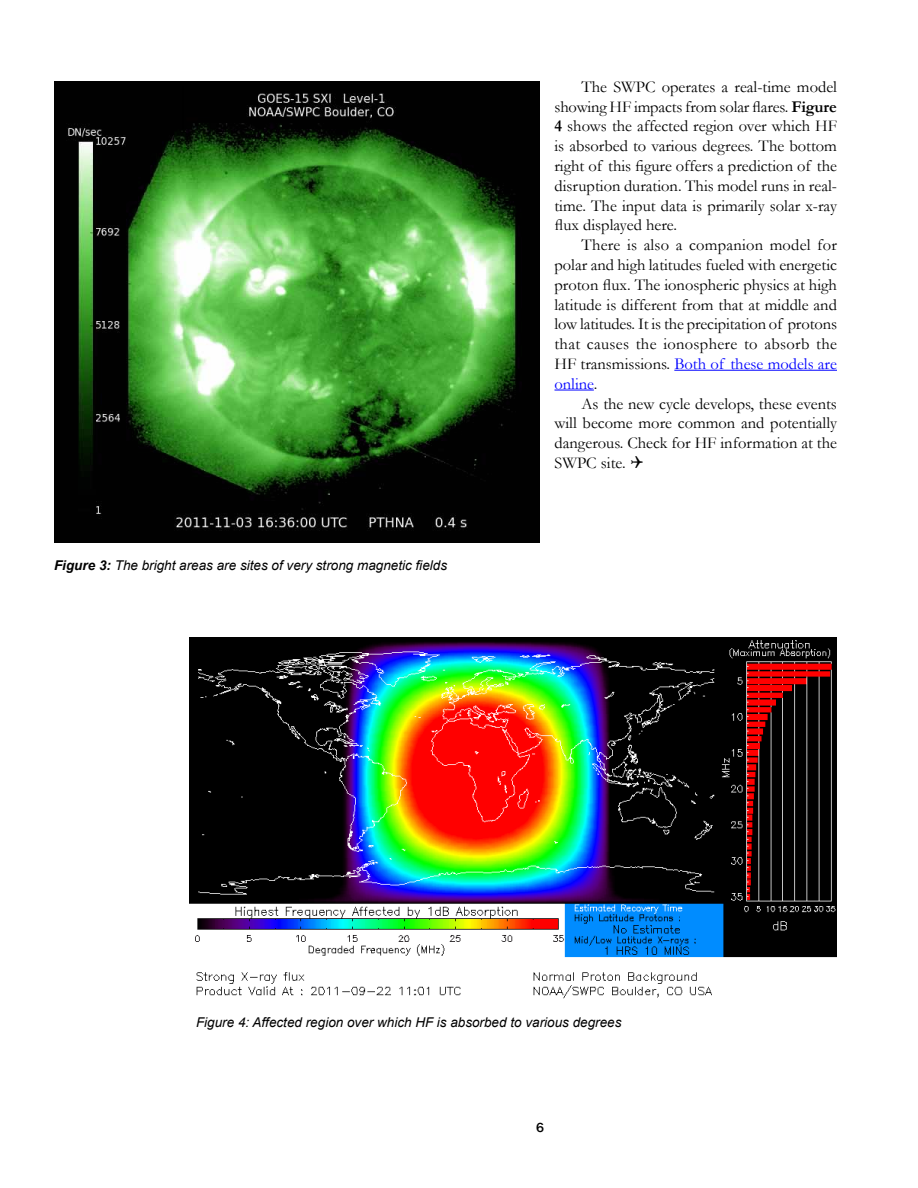
<style>
.page{position:relative;width:918px;height:1188px;background:#fff}
.page>*{position:absolute;margin:0;border:0;box-sizing:border-box;transform-origin:0 0}
.t1{font:16.5px/19.8px "Garamond";color:#000;text-align:justify}
.t2{font:italic 13.5px "Arial";color:#000}
.t3{font:500 13.5px "Franklin Gothic";color:#000}
.s1{font-weight:700}
.s2{color:#00f}
</style>
<div class="page">
<hr style="left:674px;top:370px;width:163px;height:1px;background:#00f">
<hr style="left:554px;top:390px;width:40px;height:1px;background:#00f">
<img style="left:190px;top:637px;width:647px;height:362px">
<img style="left:54px;top:81px;width:485px;height:462px">
<p class="t2" style="left:54px;top:557px;width:395px"><span class="s1">Figure 3:</span> The bright areas are sites of very strong magnetic fields</p>
<p class="t1" style="left:554px;top:76px;width:284px;text-indent:27px">The SWPC operates a real-time model showing HF impacts from solar flares. <span class="s1">Figure 4</span> shows the affected region over which HF is absorbed to various degrees. The bottom right of this figure offers a prediction of the disruption duration. This model runs in real&shy;time. The input data is primarily solar x-ray flux displayed here.</p>
<p class="t1" style="left:554px;top:235px;width:284px;text-indent:27px">There is also a companion model for polar and high latitudes fueled with energetic proton flux. The ionospheric physics at high latitude is different from that at middle and low latitudes. It is the precipitation of protons that causes the ionosphere to absorb the HF transmissions. <span class="s2">Both of these models are online</span>.</p>
<p class="t1" style="left:554px;top:393px;width:284px;text-indent:27px">As the new cycle develops, these events will become more common and potentially dangerous. Check for HF information at the SWPC site.</p>
<p class="t2" style="left:196px;top:1014px;width:427px">Figure 4: Affected region over which HF is absorbed to various degrees</p>
<p class="t3" style="left:536px;top:1119px;width:9px">6</p>
</div>
